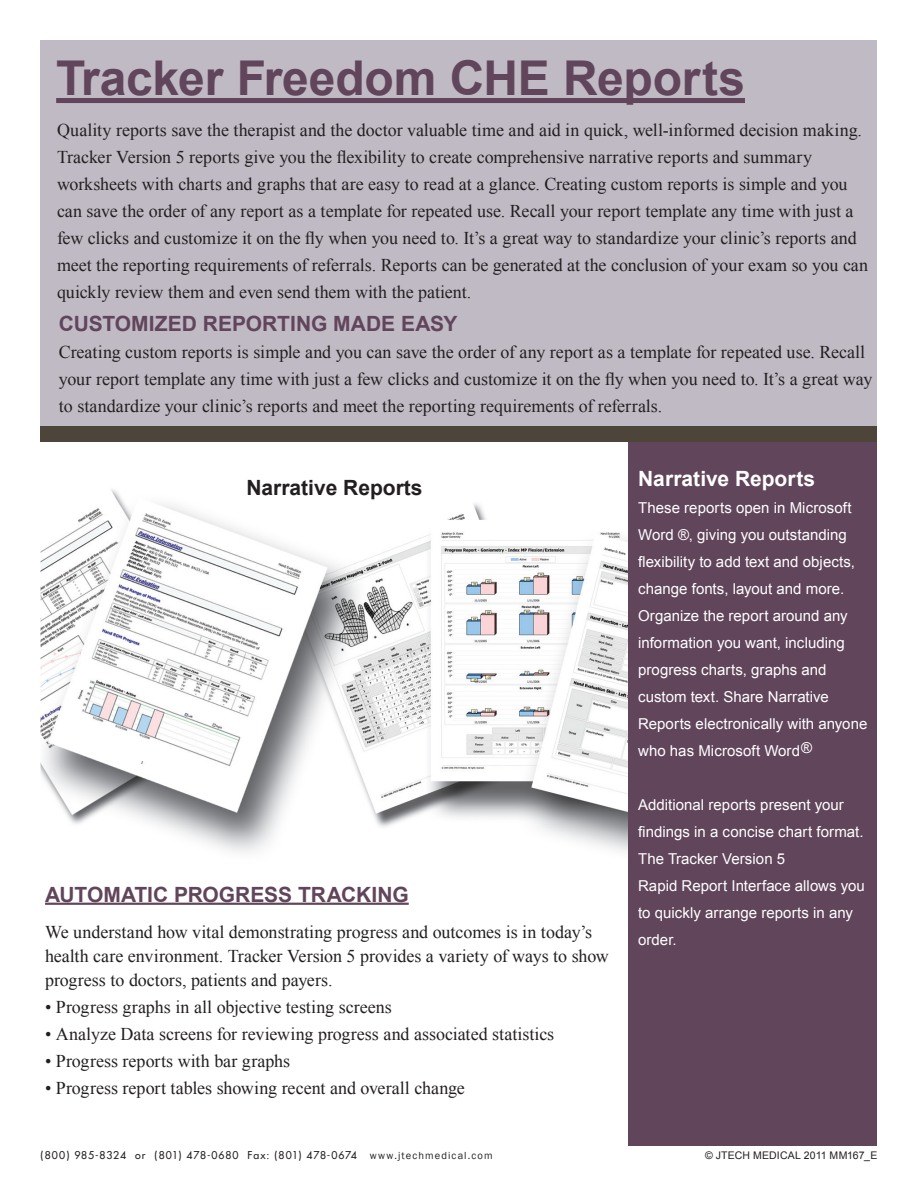
<style>
.page{position:relative;width:918px;height:1188px;background:#fff}
.page>*{position:absolute;margin:0;border:0;box-sizing:border-box;transform-origin:0 0}
.t1{font:700 48px "Arial";letter-spacing:-.005em;color:#61455b}
.t2{font:700 21px "Arial";letter-spacing:-.005em;color:#61455b}
.t3{font:700 21px "Arial";color:#231f20}
.t4{font:700 21px "Arial";color:#fff}
.Paragraph{font:18px/27px "Times New Roman";color:#231f20}
.Paragraph-2{font:15px/27px "Arial";letter-spacing:.005em;color:#fff}
.t5{font:10.5px "Futura";letter-spacing:.08em;color:#231f20}
.t6{font:10.5px "Arial";letter-spacing:.02em;color:#231f20}
.s1{font-family:"Franklin Gothic"}
</style>
<div class="page">
<div style="left:40px;top:40px;width:838px;height:401px;background:#c0bac5"></div>
<div style="left:56px;top:98px;width:689px;height:5px;background:#61455b"></div>
<img style="left:40px;top:489px;width:588px;height:364px">
<div style="left:628px;top:441px;width:250px;height:705px;background:#61455b"></div>
<hr style="left:45px;top:903px;width:364px;height:2px;background:#61455b">
<div style="left:40px;top:426px;width:838px;height:15px;background:#4e453a"></div>
<p class="t1" style="left:56px;top:47px;width:690px">Tracker Freedom CHE Reports</p>
<p class="Paragraph" style="left:57px;top:116px;width:806px">Quality reports save the therapist and the doctor valuable time and aid in quick, well-informed decision making.</p>
<p class="Paragraph" style="left:57px;top:143px;width:813px">Tracker Version 5 reports give you the flexibility to create comprehensive narrative reports and summary worksheets with charts and graphs that are easy to read at a glance. Creating custom reports is simple and you can save the order of any report as a template for repeated use. Recall your report template any time with just a few clicks and customize it on the fly when you need to. It’s a great way to standardize your clinic’s reports and meet the reporting requirements of referrals. Reports can be generated at the conclusion of your exam so you can quickly review them and even send them with the patient.</p>
<p class="t2" style="left:59px;top:310px;width:400px">CUSTOMIZED REPORTING MADE EASY</p>
<p class="Paragraph" style="left:59px;top:339px;width:808px">Creating custom reports is simple and you can save the order of any report as a template for repeated use. Recall</p>
<p class="Paragraph" style="left:59px;top:366px;width:815px">your report template any time with just a few clicks and customize it on the fly when you need to. It’s a great way to standardize your clinic’s reports and meet the reporting requirements of referrals.</p>
<p class="t3" style="left:246px;top:474px;width:178px">Narrative Reports</p>
<p class="t4" style="left:638px;top:465px;width:179px">Narrative Reports</p>
<p class="Paragraph-2" style="left:638px;top:495px;width:218px">These reports open in Microsoft<br>Word ®, giving you outstanding flexibility to add text and objects, change fonts, layout and more.<br>Organize the report around any information you want, including progress charts, graphs and custom text. Share Narrative</p>
<p class="Paragraph-2" style="left:638px;top:711px;width:231px">Reports electronically with anyone who has Microsoft Word®</p>
<p class="t2" style="left:45px;top:880px;width:365px">AUTOMATIC PROGRESS TRACKING</p>
<p class="Paragraph" style="left:45px;top:919px;width:565px;line-height:24px">We understand how vital demonstrating progress and outcomes is in today’s health care environment. Tracker Version 5 provides a variety of ways to show progress to doctors, patients and payers.</p>
<p class="Paragraph" style="left:45px;top:993px;width:348px">• Progress graphs in all objective testing screens</p>
<p class="Paragraph" style="left:45px;top:1020px;width:511px">• Analyze Data screens for reviewing progress and associated statistics</p>
<p class="Paragraph" style="left:45px;top:1047px;width:247px">• Progress reports with bar graphs</p>
<p class="Paragraph" style="left:45px;top:1074px;width:421px">• Progress report tables showing recent and overall change</p>
<p class="Paragraph-2" style="left:638px;top:792px;width:227px">Additional reports present your findings in a concise chart format.<br>The Tracker Version 5</p>
<p class="Paragraph-2" style="left:638px;top:873px;width:228px">Rapid Report Interface allows you to quickly arrange reports in any order.</p>
<p class="t5" style="left:40px;top:1148px;width:454px">(800) 985-8324 or (801) 478-0680 Fax: (801) 478-0674 <span class="s1">www.jtechmedical.com</span></p>
<p class="t6" style="left:705px;top:1148px;width:174px">© JTECH MEDICAL 2011 MM167_E</p>
</div>
